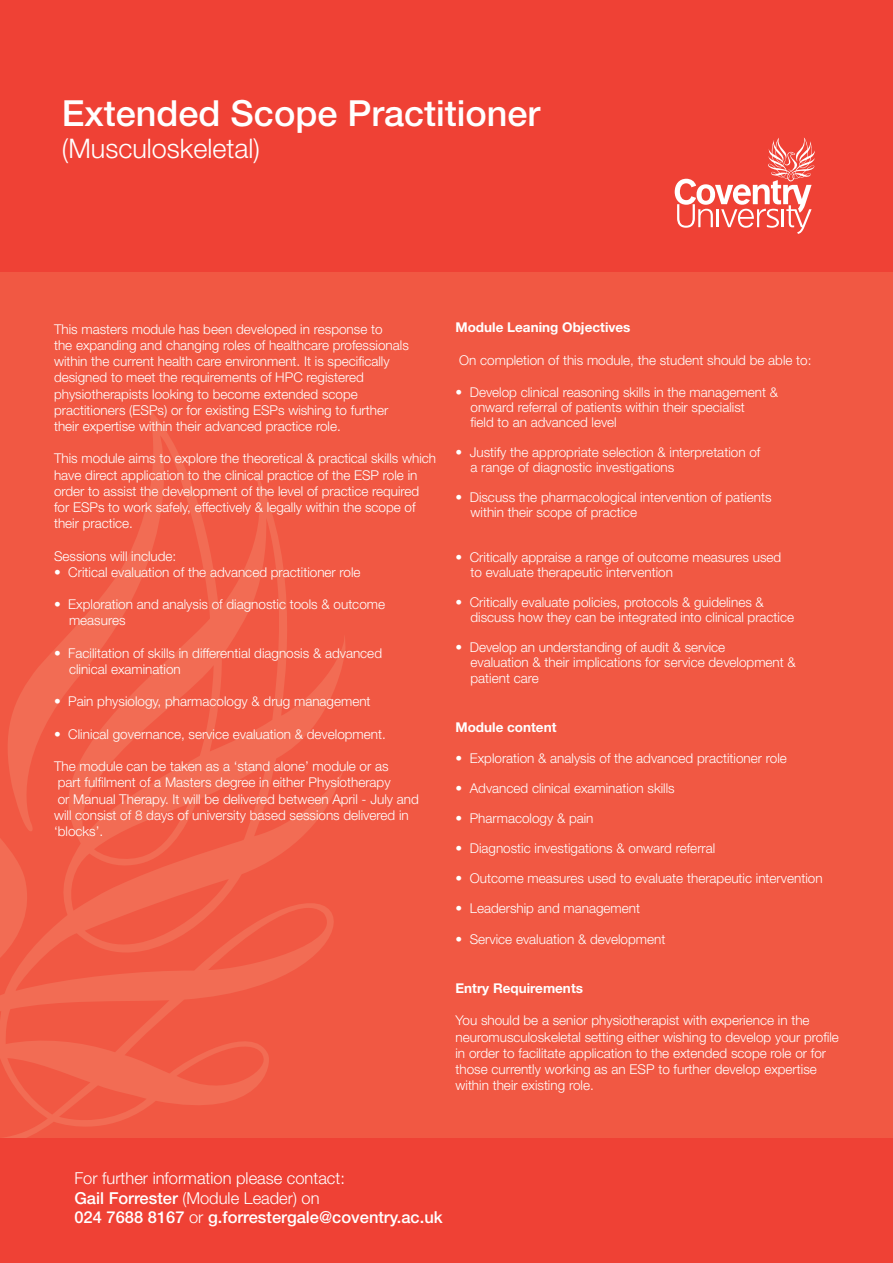
<style>
.page{position:relative;width:893px;height:1263px;background:#f15843}
.page>*{position:absolute;margin:0;border:0;box-sizing:border-box;transform-origin:0 0}
.t1{font:500 36px "Helvetica Neue";color:#fff}
.t2{font:300 27px "Helvetica Neue";color:#fff}
.t3{font:500 16.5px/19.8px "Helvetica Neue";color:#fff}
.t4{font:300 13.5px/16.2px "Helvetica Neue";color:#fff}
.t5{font:700 13.5px "Helvetica Neue";color:#fff}
.s1{font-weight:300}
</style>
<div class="page">
<svg style="left:0;top:406px;width:345px;height:732px"></svg>
<div style="left:0;top:0;width:893px;height:272px;background:#ef4135"></div>
<svg style="left:675px;top:137px;width:140px;height:97px"></svg>
<div style="left:0;top:1138px;width:893px;height:125px;background:#ef4135"></div>
<h1 class="t1" style="left:62px;top:92px;width:480px">Extended Scope Practitioner</h1>
<h2 class="t2" style="left:62px;top:132px;width:200px">(Musculoskeletal)</h2>
<p class="t4" style="left:54px;top:320px;width:356px">This masters module has been developed in response to<br>the expanding and changing roles of healthcare professionals within the current health care environment. It is specifically designed to meet the requirements of HPC registered physiotherapists looking to become extended scope practitioners (ESPs) or for existing ESPs wishing to further their expertise within their advanced practice role.</p>
<p class="t4" style="left:54px;top:450px;width:384px">This module aims to explore the theoretical &amp; practical skills which have direct application to the clinical practice of the ESP role in order to assist the development of the level of practice required for ESPs to work safely, effectively &amp; legally within the scope of their practice.</p>
<p class="t4" style="left:54px;top:547px;width:124px">Sessions will include:</p>
<p class="t4" style="left:54px;top:563px;width:308px">• Critical evaluation of the advanced practitioner role</p>
<p class="t4" style="left:69px;top:596px;width:318px;text-indent:-15px">• Exploration and analysis of diagnostic tools &amp; outcome measures</p>
<p class="t4" style="left:69px;top:644px;width:315px;text-indent:-15px">• Facilitation of skills in differential diagnosis &amp; advanced clinical examination</p>
<p class="t4" style="left:54px;top:693px;width:318px">• Pain physiology, pharmacology &amp; drug management</p>
<p class="t4" style="left:54px;top:725px;width:333px">• Clinical governance, service evaluation &amp; development.</p>
<p class="t4" style="left:54px;top:758px;width:366px">The module can be taken as a ‘stand alone’ module or as<br>part fulfilment of a Masters degree in either Physiotherapy<br>or Manual Therapy. It will be delivered between April - July and will consist of 8 days of university based sessions delivered in ‘blocks’.</p>
<p class="t5" style="left:455px;top:319px;width:176px">Module Leaning Objectives</p>
<p class="t4" style="left:459px;top:351px;width:354px">On completion of this module, the student should be able to:</p>
<p class="t4" style="left:470px;top:384px;width:309px;line-height:15px;text-indent:-15px">• Develop clinical reasoning skills in the management &amp; onward referral of patients within their specialist<br>field to an advanced level</p>
<p class="t4" style="left:470px;top:444px;width:291px;line-height:15px;text-indent:-15px">• Justify the appropriate selection &amp; interpretation of a range of diagnostic investigations</p>
<p class="t4" style="left:470px;top:489px;width:303px;line-height:15px;text-indent:-15px">• Discuss the pharmacological intervention of patients within their scope of practice</p>
<p class="t4" style="left:470px;top:549px;width:312px;line-height:15px;text-indent:-15px">• Critically appraise a range of outcome measures used to evaluate therapeutic intervention</p>
<p class="t4" style="left:470px;top:594px;width:325px;line-height:15px;text-indent:-15px">• Critically evaluate policies, protocols &amp; guidelines &amp; discuss how they can be integrated into clinical practice</p>
<p class="t4" style="left:470px;top:639px;width:327px;line-height:15.6px;text-indent:-15px">• Develop an understanding of audit &amp; service<br>evaluation &amp; their implications for service development &amp; patient care</p>
<p class="t5" style="left:455px;top:719px;width:102px">Module content</p>
<p class="t4" style="left:455px;top:750px;width:333px">• Exploration &amp; analysis of the advanced practitioner role</p>
<p class="t4" style="left:455px;top:780px;width:221px">• Advanced clinical examination skills</p>
<p class="t4" style="left:455px;top:810px;width:140px">• Pharmacology &amp; pain</p>
<p class="t4" style="left:455px;top:840px;width:261px">• Diagnostic investigations &amp; onward referral</p>
<p class="t4" style="left:455px;top:870px;width:369px">• Outcome measures used to evaluate therapeutic intervention</p>
<p class="t4" style="left:455px;top:900px;width:186px">• Leadership and management</p>
<p class="t4" style="left:455px;top:931px;width:211px">• Service evaluation &amp; development</p>
<p class="t5" style="left:455px;top:980px;width:129px">Entry Requirements</p>
<p class="t4" style="left:455px;top:1012px;width:385px">You should be a senior physiotherapist with experience in the neuromusculoskeletal setting either wishing to develop your profile in order to facilitate application to the extended scope role or for those currently working as an ESP to further develop expertise within their existing role.</p>
<p class="t3" style="left:74px;top:1168px;width:370px"><span class="s1">For further information please contact:<br></span>Gail Forrester <span class="s1">(Module Leader) on<br></span>024 7688 8167 <span class="s1">or</span> g.forrestergale@coventry.ac.uk</p>
</div>
